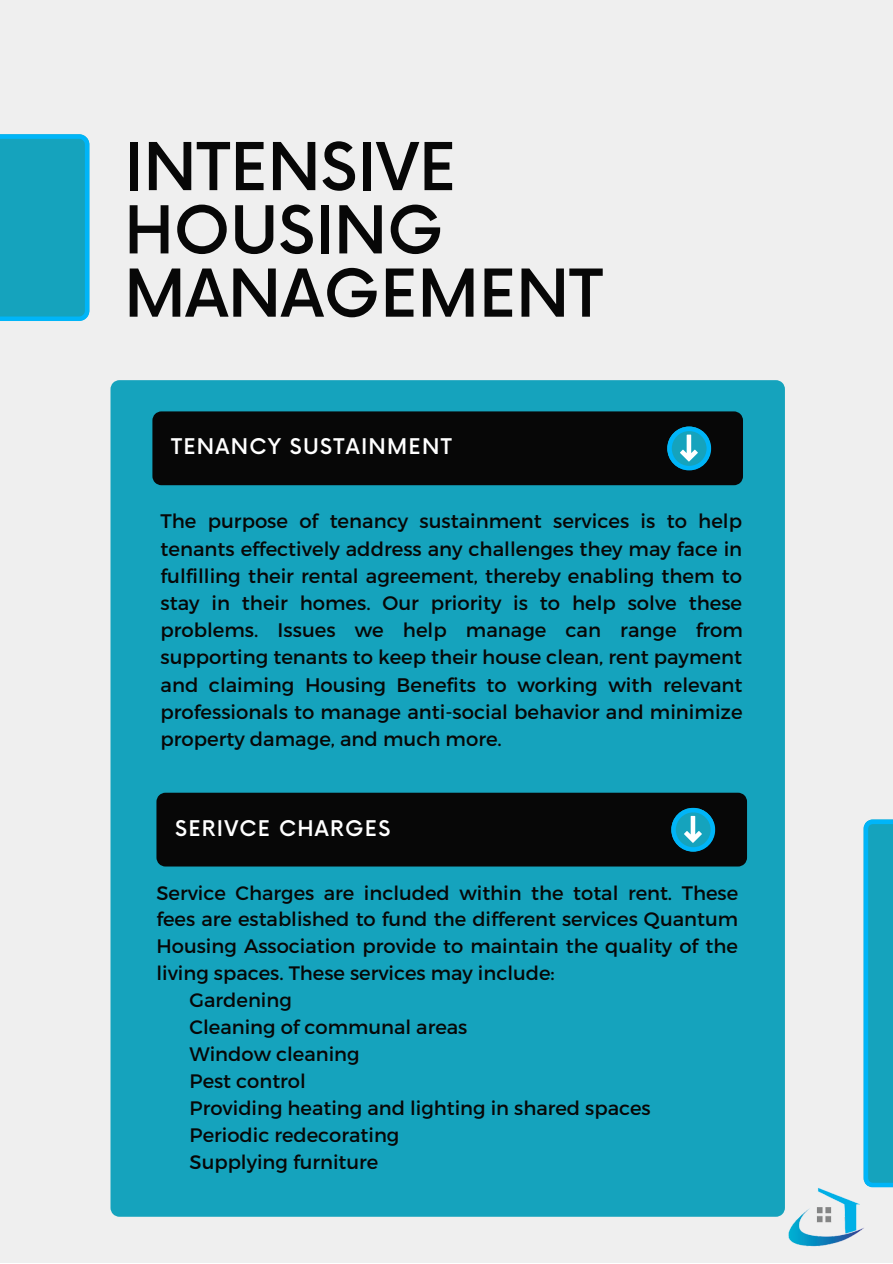
<style>
.page{position:relative;width:893px;height:1264px;background:#fff}
.page>*{position:absolute;margin:0;border:0;box-sizing:border-box;transform-origin:0 0}
.t1{font:500 64.2px/63.3px "Now";color:#070707}
.t2{font:500 21px "Now";letter-spacing:.06em;color:#fff}
.t3{font:19.65px/27.2px "Montserrat";color:#070707;text-align:justify}
.t4{font:19.5px/27px "Montserrat";color:#070707;text-align:justify}
</style>
<div class="page">
<div style="left:0;top:0;width:892px;height:1262px;background:#efefef"></div>
<svg style="left:0;top:134px;width:89px;height:187px"></svg>
<div style="left:110px;top:380px;width:674px;height:836px;background:#15a3bd"></div>
<div style="left:152px;top:411px;width:591px;height:74px;background:#070707"></div>
<div style="left:156px;top:792px;width:591px;height:74px;background:#070707"></div>
<svg style="left:863px;top:819px;width:29px;height:331px"></svg>
<svg style="left:170px;top:999px;width:5px;height:6px"></svg>
<svg style="left:170px;top:1026px;width:5px;height:6px"></svg>
<svg style="left:170px;top:1053px;width:5px;height:6px"></svg>
<svg style="left:170px;top:1080px;width:5px;height:6px"></svg>
<svg style="left:170px;top:1107px;width:5px;height:6px"></svg>
<svg style="left:170px;top:1134px;width:5px;height:6px"></svg>
<svg style="left:170px;top:1161px;width:5px;height:6px"></svg>
<img style="left:760px;top:1150px;width:132px;height:97px">
<p class="t1" style="left:124px;top:139px;width:480px">INTENSIVE<br>HOUSING<br>MANAGEMENT</p>
<p class="t2" style="left:171px;top:435px;width:282px">TENANCY SUSTAINMENT</p>
<p class="t3" style="left:160px;top:507px;width:584px">The purpose of tenancy sustainment services is to help tenants effectively address any challenges they may face in fulfilling their rental agreement, thereby enabling them to stay in their homes. Our priority is to help solve these problems. Issues we help manage can range from supporting tenants to keep their house clean, rent payment and claiming Housing Benefits to working with relevant professionals to manage anti-social behavior and minimize property damage, and much more.</p>
<p class="t2" style="left:175px;top:816px;width:217px">SERIVCE CHARGES</p>
<p class="t4" style="left:156px;top:878px;width:583px">Service Charges are included within the total rent. These fees are established to fund the different services Quantum Housing Association provide to maintain the quality of the living spaces. These services may include:</p>
<p class="t4" style="left:189px;top:986px;width:104px">Gardening</p>
<p class="t4" style="left:189px;top:1013px;width:279px">Cleaning of communal areas</p>
<p class="t4" style="left:189px;top:1040px;width:171px">Window cleaning</p>
<p class="t4" style="left:189px;top:1066px;width:118px">Pest control</p>
<p class="t4" style="left:189px;top:1093px;width:462px">Providing heating and lighting in shared spaces</p>
<p class="t4" style="left:189px;top:1120px;width:211px">Periodic redecorating</p>
<p class="t4" style="left:189px;top:1147px;width:190px">Supplying furniture</p>
</div>
